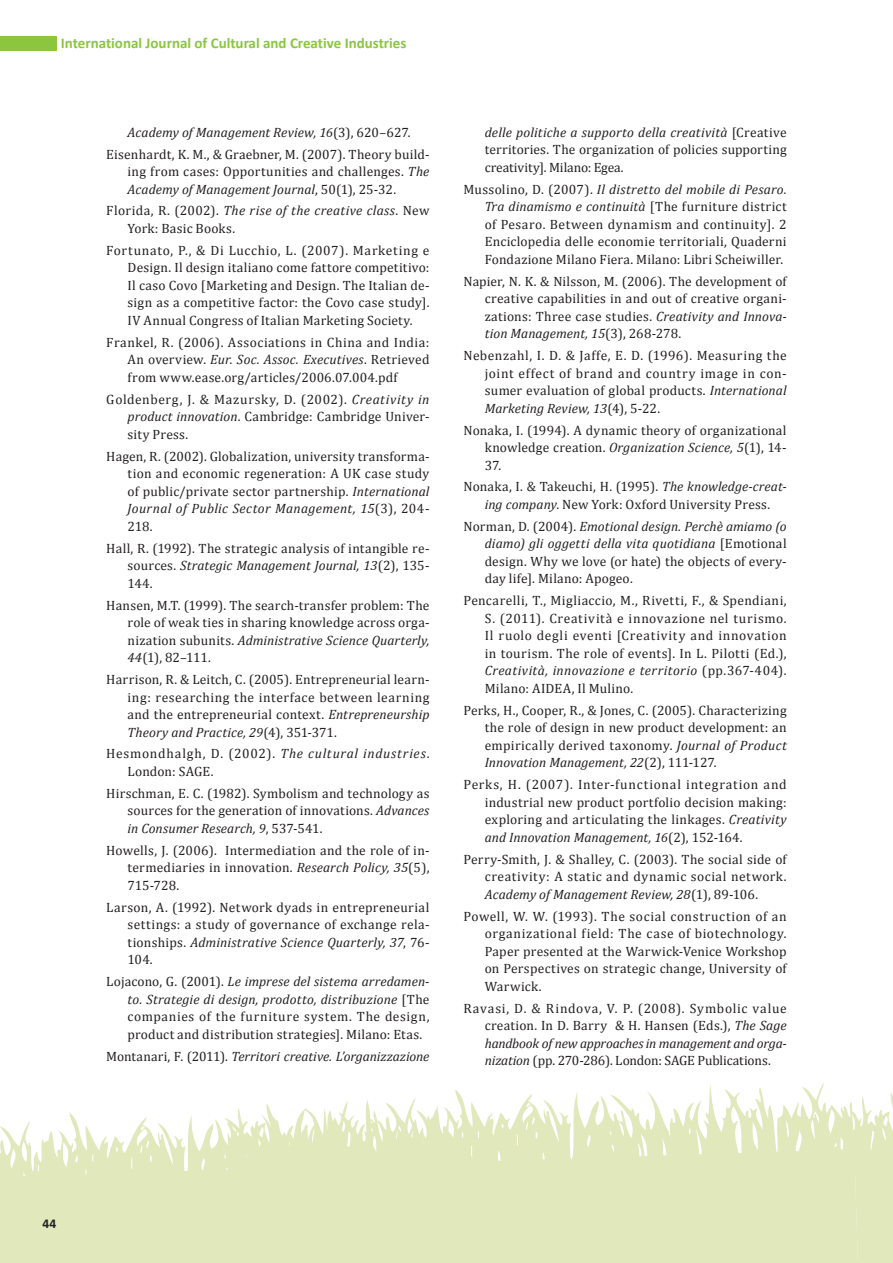
<style>
.page{position:relative;width:893px;height:1263px;background:#fff}
.page>*{position:absolute;margin:0;border:0;box-sizing:border-box;transform-origin:0 0}
.t1{font:700 15px "Calibri";color:#8bc63e}
.reference{font:13.5px/17.5px "Cambria";letter-spacing:.02em;color:#231f20;text-align:justify}
.reference-2{font:italic 13.5px "Cambria";color:#231f20}
.reference-3{font:13.5px/17.5px "Cambria";letter-spacing:.045em;color:#231f20}
.t2{font:700 13.5px "Calibri";color:#231f20}
.s1{font-style:normal}
.s2{font-style:italic}
</style>
<div class="page">
<svg style="left:0;top:1083px;width:851px;height:180px;fill:#e0e8bc"></svg>
<svg style="left:851px;top:1092px;width:42px;height:171px;background:#e4ebc6"></svg>
<div style="left:0;top:36px;width:57px;height:15px;background:#8bc63e"></div>
<p class="t1" style="left:61px;top:33px;width:347px">International Journal of Cultural and Creative Industries</p>
<p class="reference-2" style="left:128px;top:123px;width:285px">Academy of Management Review, 16<span class="s1">(3), 620–627.</span></p>
<p class="reference" style="left:128px;top:145px;width:303px;text-indent:-21px">Eisenhardt, K. M., &amp; Graebner, M. (2007). Theory build&shy;ing from cases: Opportunities and challenges. <span class="s2">The Academy of Management Journal</span>, 50(1), 25-32.</p>
<p class="reference" style="left:128px;top:202px;width:303px;text-indent:-21px">Florida, R. (2002). <span class="s2">The rise of the creative class</span>. New<br>York: Basic Books.</p>
<p class="reference" style="left:128px;top:241px;width:303px;text-indent:-21px">Fortunato, P., &amp; Di Lucchio, L. (2007). Marketing e Design. Il design italiano come fattore competitivo:<br>Il caso Covo [Marketing and Design. The Italian de&shy;sign as a competitive factor: the Covo case study].<br>IV Annual Congress of Italian Marketing Society.</p>
<p class="reference" style="left:128px;top:333px;width:303px;text-indent:-21px">Frankel, R. (2006). Associations in China and India:<br>An overview. <span class="s2">Eur. Soc. Assoc. Executives</span>. Retrieved from www.ease.org/articles/2006.07.004.pdf</p>
<p class="reference" style="left:128px;top:390px;width:303px;text-indent:-21px">Goldenberg, J. &amp; Mazursky, D. (2002). <span class="s2">Creativity in product innovation</span>. Cambridge: Cambridge Univer&shy;sity Press.</p>
<p class="reference" style="left:128px;top:447px;width:303px;text-indent:-21px">Hagen, R. (2002). Globalization, university transforma&shy;tion and economic regeneration: A UK case study of public/private sector partnership. <span class="s2">International Journal of Public Sector Management, 15</span>(3), 204- 218.</p>
<p class="reference" style="left:128px;top:539px;width:303px;text-indent:-21px">Hall, R. (1992). The strategic analysis of intangible re&shy;sources. <span class="s2">Strategic Management Journal, 13</span>(2), 135- 144.</p>
<p class="reference" style="left:128px;top:596px;width:303px;text-indent:-21px">Hansen, M.T. (1999). The search-transfer problem: The role of weak ties in sharing knowledge across orga&shy;nization subunits. <span class="s2">Administrative Science Quarterly, 44</span>(1), 82–111.</p>
<p class="reference" style="left:128px;top:670px;width:303px;text-indent:-21px">Harrison, R. &amp; Leitch, C. (2005). Entrepreneurial learn&shy;ing: researching the interface between learning and the entrepreneurial context. <span class="s2">Entrepreneurship Theory and Practice, 29</span>(4), 351-371.</p>
<p class="reference-3" style="left:128px;top:745px;width:303px;text-indent:-21px">Hesmondhalgh, D. (2002). <span class="s2">The cultural industries</span>.<br>London: SAGE.</p>
<p class="reference" style="left:128px;top:784px;width:303px;text-indent:-21px">Hirschman, E. C. (1982). Symbolism and technology as sources for the generation of innovations. <span class="s2">Advances in Consumer Research, 9</span>, 537-541.</p>
<p class="reference" style="left:128px;top:841px;width:303px;text-indent:-21px">Howells, J. (2006). Intermediation and the role of in&shy;termediaries in innovation. <span class="s2">Research Policy, 35</span>(5), 715-728.</p>
<p class="reference" style="left:128px;top:898px;width:303px;text-indent:-21px">Larson, A. (1992). Network dyads in entrepreneurial settings: a study of governance of exchange rela&shy;tionships. <span class="s2">Administrative Science Quarterly, 37</span>, 76- 104.</p>
<p class="reference" style="left:128px;top:973px;width:303px;text-indent:-21px">Lojacono, G. (2001). <span class="s2">Le imprese del sistema arredamen&shy;to. Strategie di design, prodotto, distribuzione</span> [The companies of the furniture system. The design, product and distribution strategies]. Milano: Etas.</p>
<p class="reference-2" style="left:106px;top:1046px;width:325px"><span class="s1">Montanari, F. (2011).</span> Territori creative. L’organizzazione</p>
<p class="reference" style="left:485px;top:123px;width:303px"><span class="s2">delle politiche a supporto della creatività</span> [Creative territories. The organization of policies supporting creativity]. Milano: Egea.</p>
<p class="reference" style="left:485px;top:180px;width:303px;text-indent:-21px">Mussolino, D. (2007). <span class="s2">Il distretto del mobile di Pesaro.<br>Tra dinamismo e continuità</span> [The furniture district of Pesaro. Between dynamism and continuity]. 2<br>Enciclopedia delle economie territoriali, Quaderni Fondazione Milano Fiera. Milano: Libri Scheiwiller.</p>
<p class="reference" style="left:485px;top:272px;width:303px;text-indent:-21px">Napier, N. K. &amp; Nilsson, M. (2006). The development of creative capabilities in and out of creative organi&shy;zations: Three case studies. <span class="s2">Creativity and Innova&shy;tion Management, 15</span>(3), 268-278.</p>
<p class="reference" style="left:485px;top:347px;width:303px;text-indent:-21px">Nebenzahl, I. D. &amp; Jaffe, E. D. (1996). Measuring the joint effect of brand and country image in con&shy;sumer evaluation of global products. <span class="s2">International Marketing Review, 13</span>(4), 5-22.</p>
<p class="reference" style="left:485px;top:421px;width:303px;text-indent:-21px">Nonaka, I. (1994). A dynamic theory of organizational knowledge creation. <span class="s2">Organization Science, 5</span>(1), 14- 37.</p>
<p class="reference" style="left:463px;top:478px;width:325px;text-align:center">Nonaka, I. &amp; Takeuchi, H. (1995). <span class="s2">The knowledge-creat&shy;ing company</span>. New York: Oxford University Press.</p>
<p class="reference" style="left:485px;top:517px;width:303px;text-indent:-21px">Norman, D. (2004). <span class="s2">Emotional design. Perchè amiamo (o diamo) gli oggetti della vita quotidiana</span> [Emotional design. Why we love (or hate) the objects of every&shy;day life]. Milano: Apogeo.</p>
<p class="reference" style="left:485px;top:592px;width:303px;text-indent:-21px">Pencarelli, T., Migliaccio, M., Rivetti, F., &amp; Spendiani, S. (2011). Creatività e innovazione nel turismo.<br>Il ruolo degli eventi [Creativity and innovation in tourism. The role of events]. In L. Pilotti (Ed.), <span class="s2">Creatività, innovazione e territorio</span> (pp.367-404).<br>Milano: AIDEA, Il Mulino.</p>
<p class="reference" style="left:485px;top:701px;width:303px;text-indent:-21px">Perks, H., Cooper, R., &amp; Jones, C. (2005). Characterizing the role of design in new product development: an empirically derived taxonomy. <span class="s2">Journal of Product Innovation Management, 22</span>(2), 111-127.</p>
<p class="reference" style="left:485px;top:776px;width:303px;text-indent:-21px">Perks, H. (2007). Inter-functional integration and industrial new product portfolio decision making: exploring and articulating the linkages. <span class="s2">Creativity and Innovation Management, 16</span>(2), 152-164.</p>
<p class="reference" style="left:485px;top:850px;width:303px;text-indent:-21px">Perry-Smith, J. &amp; Shalley, C. (2003). The social side of creativity: A static and dynamic social network.<br><span class="s2">Academy of Management Review, 28</span>(1), 89-106.</p>
<p class="reference" style="left:485px;top:907px;width:303px;text-indent:-21px">Powell, W. W. (1993). The social construction of an organizational field: The case of biotechnology.<br>Paper presented at the Warwick-Venice Workshop on Perspectives on strategic change, University of Warwick.</p>
<p class="reference" style="left:485px;top:999px;width:303px;text-indent:-21px">Ravasi, D. &amp; Rindova, V. P. (2008). Symbolic value creation. In D. Barry &amp; H. Hansen (Eds.), <span class="s2">The Sage handbook of new approaches in management and orga&shy;nization</span> (pp. 270-286). London: SAGE Publications.</p>
<p class="t2" style="left:43px;top:1214px;width:15px">44</p>
</div>
